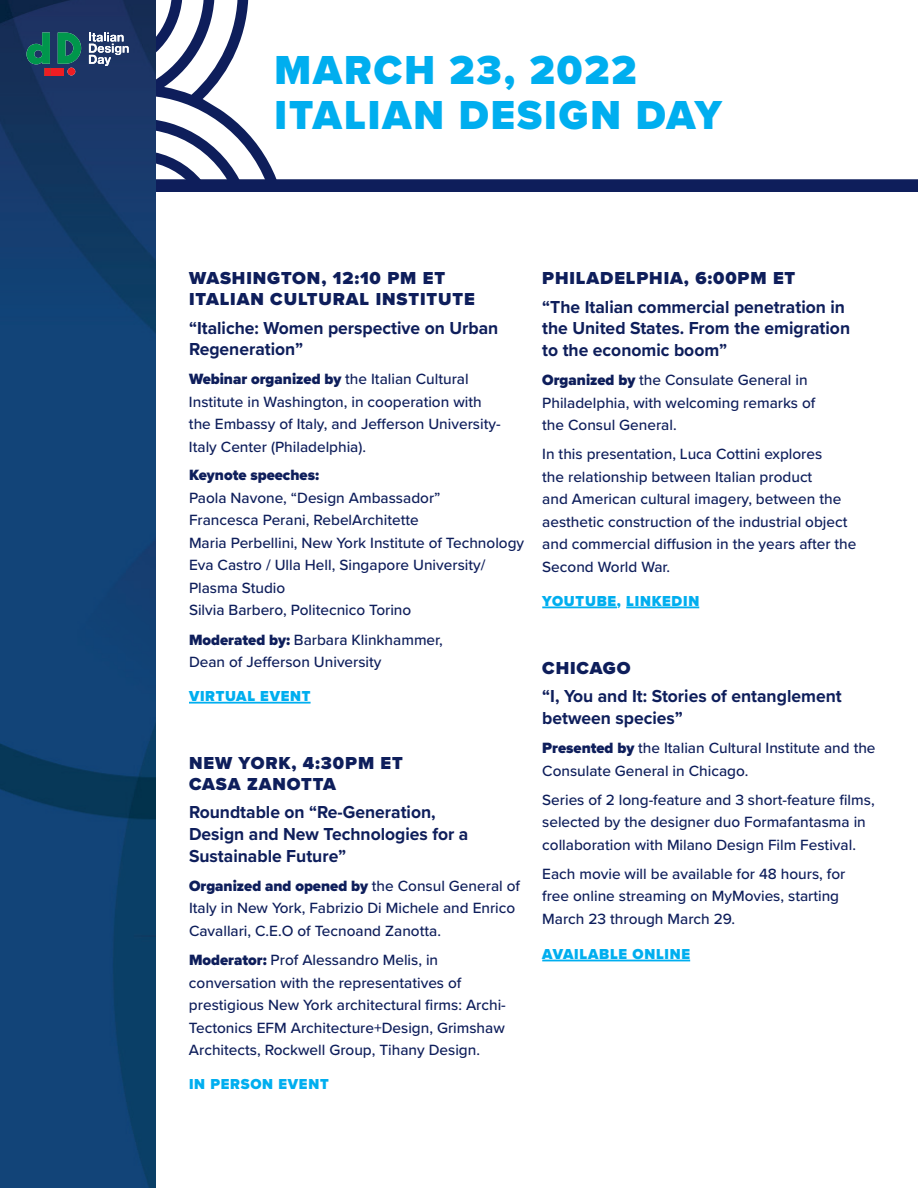
<style>
.page{position:relative;width:918px;height:1188px;background:#fff}
.page>*{position:absolute;margin:0;border:0;box-sizing:border-box;transform-origin:0 0}
.t1{font:900 42px/45px "Proxima Nova";letter-spacing:.05em;color:#00aeef}
.t2{font:700 18px/21.6px "Proxima Nova";color:#0e1e5b}
.t3{font:900 18px/21px "Proxima Nova";letter-spacing:.05em;color:#0e1e5b}
.t4{font:900 15.45px "Proxima Nova";color:#0e1e5b}
.t5{font:500 15.3px/22.5px "Proxima Nova";color:#0e1e5b}
.t6{font:900 15px "Proxima Nova";letter-spacing:.05em;color:#00aeef}
.s1{font-weight:500;font-size:15.3px}
.s2{font-weight:900;font-size:15.45px}
</style>
<div class="page">
<svg style="left:155px;top:0;width:122px;height:292px"></svg>
<div style="left:155px;top:179px;width:763px;height:15px;background:#0e1e5b"></div>
<div style="left:156px;top:192px;width:762px;height:969px;background:#fff"></div>
<img style="left:0;top:0;width:155px;height:1188px">
<hr style="left:189px;top:702px;width:122px;height:2px;background:#00aeef">
<hr style="left:542px;top:607px;width:75px;height:1px;background:#00aeef">
<hr style="left:626px;top:607px;width:73px;height:1px;background:#00aeef">
<hr style="left:542px;top:960px;width:148px;height:1px;background:#00aeef">
<div style="left:44px;top:68px;width:20px;height:7px;background:#ee1d23"></div>
<svg style="left:89px;top:33px;width:40px;height:33px"></svg>
<svg style="left:58px;top:33px;width:23px;height:31px"></svg>
<svg style="left:27px;top:33px;width:23px;height:31px"></svg>
<div style="left:67px;top:68px;width:8px;height:7px;background:#ee1d23;border-radius:50%"></div>
<h1 class="t1" style="left:274px;top:47px;width:449px">MARCH 23, 2022<br>ITALIAN DESIGN DAY</h1>
<p class="t3" style="left:189px;top:268px;width:287px">WASHINGTON, 12:10 PM ET<br>ITALIAN CULTURAL INSTITUTE</p>
<p class="t2" style="left:189px;top:316px;width:311px">“Italiche: Women perspective on Urban<br>Regeneration”</p>
<p class="t4" style="left:189px;top:368px;width:281px">Webinar organized by <span class="s1">the Italian Cultural</span></p>
<p class="t5" style="left:189px;top:390px;width:313px">Institute in Washington, in cooperation with the Embassy of Italy, and Jefferson University-<br>Italy Center (Philadelphia).</p>
<p class="t4" style="left:189px;top:464px;width:132px">Keynote speeches:</p>
<p class="t5" style="left:189px;top:486px;width:337px">Paola Navone, “Design Ambassador”<br>Francesca Perani, RebelArchitette<br>Maria Perbellini, New York Institute of Technology Eva Castro / Ulla Hell, Singapore University/ Plasma Studio<br>Silvia Barbero, Politecnico Torino</p>
<p class="t5" style="left:189px;top:628px;width:255px"><span class="s2">Moderated by:</span> Barbara Klinkhammer,<br>Dean of Jefferson University</p>
<p class="t6" style="left:189px;top:685px;width:123px">VIRTUAL EVENT</p>
<p class="t3" style="left:189px;top:752px;width:215px">NEW YORK, 4:30PM ET<br>CASA ZANOTTA</p>
<p class="t2" style="left:189px;top:801px;width:281px">Roundtable on “Re-Generation,<br>Design and New Technologies for a<br>Sustainable Future”</p>
<p class="t4" style="left:189px;top:874px;width:333px">Organized and opened by <span class="s1">the Consul General of</span></p>
<p class="t5" style="left:189px;top:896px;width:328px">Italy in New York, Fabrizio Di Michele and Enrico<br>Cavallari, C.E.O of Tecnoand Zanotta.</p>
<p class="t5" style="left:189px;top:948px;width:318px"><span class="s2">Moderator:</span> Prof Alessandro Melis, in conversation with the representatives of prestigious New York architectural firms: Archi-Tectonics EFM Architecture+Design, Grimshaw Architects, Rockwell Group, Tihany Design.</p>
<p class="t6" style="left:189px;top:1073px;width:141px">IN PERSON EVENT</p>
<p class="t3" style="left:542px;top:268px;width:255px">PHILADELPHIA, 6:00PM ET</p>
<p class="t2" style="left:542px;top:295px;width:309px">“The Italian commercial penetration in the United States. From the emigration to the economic boom”</p>
<p class="t5" style="left:542px;top:368px;width:275px"><span class="s2">Organized by</span> the Consulate General in<br>Philadelphia, with welcoming remarks of the Consul General.</p>
<p class="t5" style="left:542px;top:442px;width:316px">In this presentation, Luca Cottini explores<br>the relationship between Italian product<br>and American cultural imagery, between the aesthetic construction of the industrial object and commercial diffusion in the years after the Second World War.</p>
<p class="t6" style="left:542px;top:589px;width:159px">YOUTUBE, LINKEDIN</p>
<p class="t3" style="left:542px;top:657px;width:90px">CHICAGO</p>
<p class="t2" style="left:542px;top:685px;width:301px">“I, You and It: Stories of entanglement between species”</p>
<p class="t5" style="left:542px;top:736px;width:335px"><span class="s2">Presented by</span> the Italian Cultural Institute and the<br>Consulate General in Chicago.</p>
<p class="t5" style="left:542px;top:788px;width:334px">Series of 2 long-feature and 3 short-feature films, selected by the designer duo Formafantasma in collaboration with Milano Design Film Festival.</p>
<p class="t5" style="left:542px;top:862px;width:305px">Each movie will be available for 48 hours, for free online streaming on MyMovies, starting<br>March 23 through March 29.</p>
<p class="t6" style="left:542px;top:942px;width:149px">AVAILABLE ONLINE</p>
</div>
